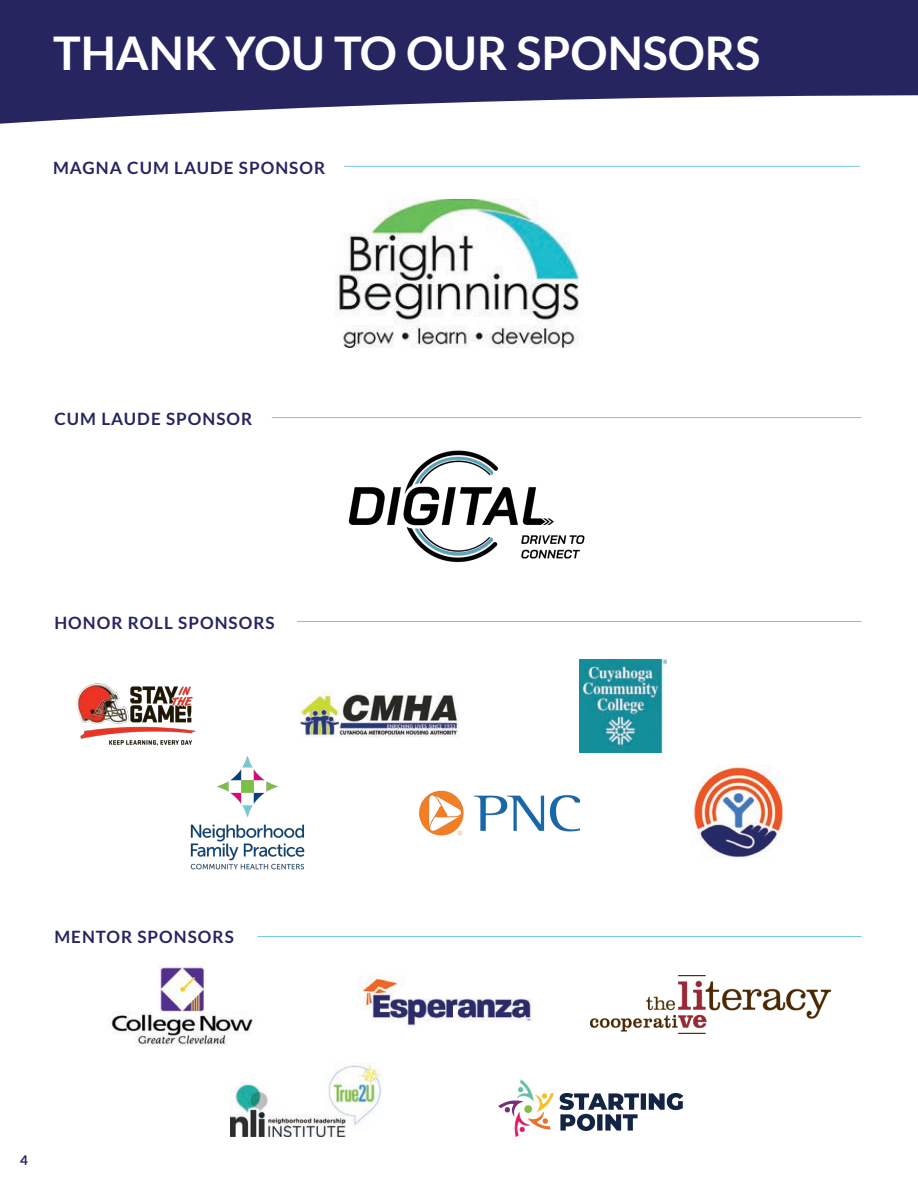
<style>
.page{position:relative;width:918px;height:1188px;background:#fff}
.page>*{position:absolute;margin:0;border:0;box-sizing:border-box;transform-origin:0 0}
.Paragraph_Style_2{font:700 46.5px "Lato";color:#fff}
.t1{font:700 16.95px "Lato";letter-spacing:.06em;color:#262560}
.t2{font:700 13.5px "Lato";color:#262560}
</style>
<div class="page">
<svg style="left:0;top:0;width:918px;height:124px;fill:#262560"></svg>
<img style="left:299px;top:691px;width:159px;height:46px">
<img style="left:111px;top:966px;width:145px;height:80px">
<img style="left:359px;top:976px;width:174px;height:50px">
<img style="left:420px;top:790px;width:159px;height:46px">
<img style="left:498px;top:1079px;width:185px;height:57px">
<img style="left:579px;top:660px;width:87px;height:92px">
<img style="left:230px;top:1063px;width:152px;height:73px">
<img style="left:691px;top:766px;width:93px;height:92px">
<hr style="left:272px;top:417px;width:590px;height:1px;background:#6ec8e4">
<hr style="left:297px;top:621px;width:565px;height:1px;background:#6ec8e4">
<hr style="left:257px;top:936px;width:605px;height:1px;background:#6ec8e4">
<img style="left:348px;top:450px;width:237px;height:113px">
<img style="left:76px;top:683px;width:120px;height:63px">
<img style="left:590px;top:975px;width:240px;height:59px">
<img style="left:190px;top:756px;width:115px;height:114px">
<img style="left:336px;top:200px;width:244px;height:148px">
<hr style="left:344px;top:166px;width:516px;height:1px;background:#6ec8e4">
<p class="Paragraph_Style_2" style="left:53px;top:27px;width:709px">THANK YOU TO OUR SPONSORS</p>
<p class="t1" style="left:53px;top:158px;width:274px">MAGNA CUM LAUDE SPONSOR</p>
<p class="t1" style="left:54px;top:409px;width:199px">CUM LAUDE SPONSOR</p>
<p class="t1" style="left:54px;top:613px;width:222px">HONOR ROLL SPONSORS</p>
<p class="t1" style="left:54px;top:927px;width:181px">MENTOR SPONSORS</p>
<p class="t2" style="left:20px;top:1152px;width:9px">4</p>
</div>
